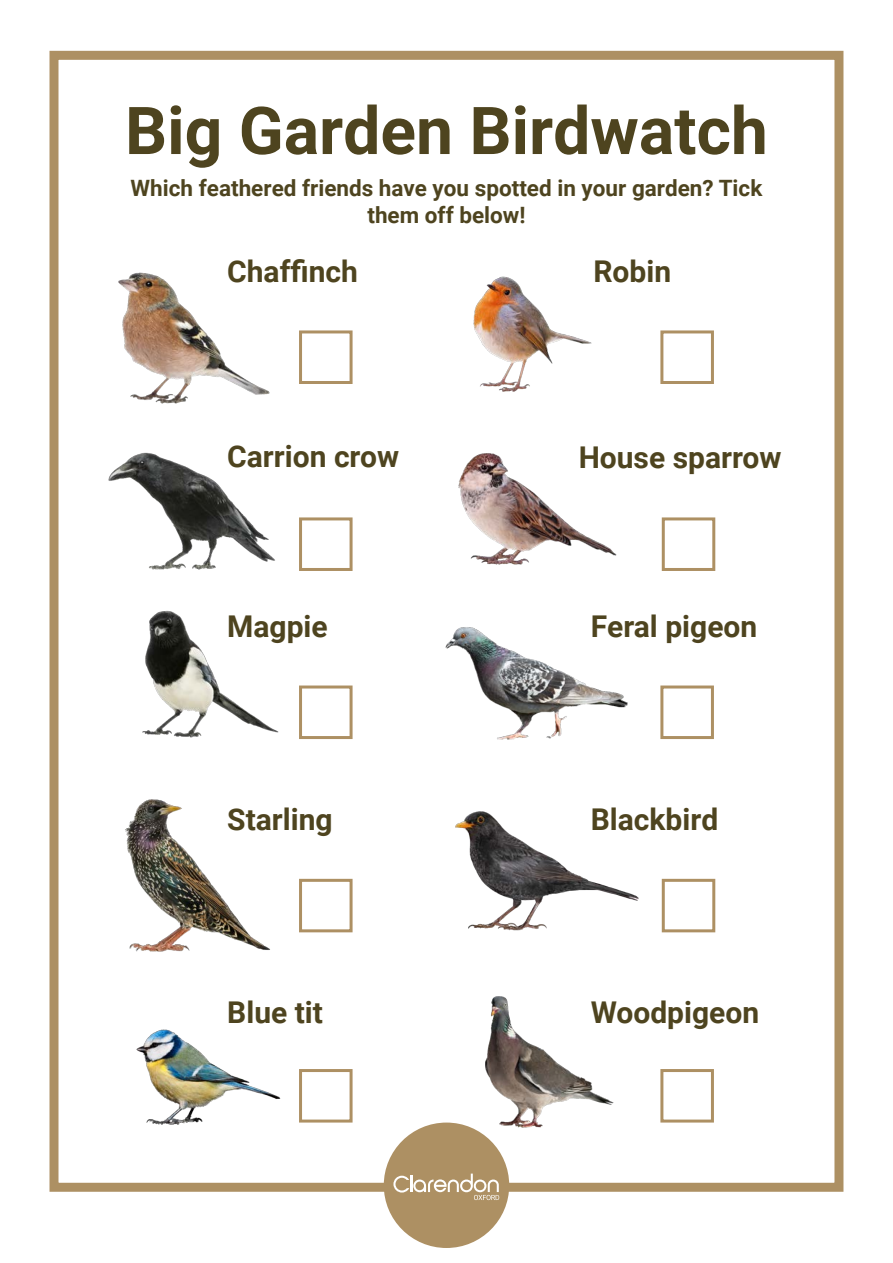
<style>
.page{position:relative;width:893px;height:1263px;background:#fff}
.page>*{position:absolute;margin:0;border:0;box-sizing:border-box;transform-origin:0 0}
.t1{font:700 66px "Roboto";color:#4e441f}
.t2{font:700 30px "Roboto";color:#4e441f}
.t3{font:700 22.5px/27px "Roboto";color:#4e441f;text-align:center}
</style>
<div class="page">
<div style="left:50px;top:51px;width:793px;height:1141px;border:9px solid #ad9063"></div>
<img style="left:118px;top:272px;width:152px;height:132px">
<img style="left:108px;top:452px;width:167px;height:118px">
<img style="left:142px;top:610px;width:137px;height:128px">
<img style="left:125px;top:799px;width:145px;height:153px">
<img style="left:136px;top:1029px;width:145px;height:96px">
<img style="left:445px;top:627px;width:183px;height:113px">
<img style="left:455px;top:811px;width:184px;height:120px">
<img style="left:473px;top:276px;width:119px;height:116px">
<img style="left:458px;top:453px;width:159px;height:112px">
<img style="left:482px;top:996px;width:132px;height:138px">
<div style="left:299px;top:330px;width:54px;height:54px;border:3px solid #ad9063"></div>
<div style="left:299px;top:517px;width:54px;height:54px;border:3px solid #ad9063"></div>
<div style="left:299px;top:685px;width:54px;height:54px;border:3px solid #ad9063"></div>
<div style="left:299px;top:879px;width:54px;height:53px;border:3px solid #ad9063"></div>
<div style="left:299px;top:1069px;width:54px;height:53px;border:3px solid #ad9063"></div>
<div style="left:660px;top:330px;width:54px;height:54px;border:3px solid #ad9063"></div>
<div style="left:662px;top:517px;width:53px;height:54px;border:3px solid #ad9063"></div>
<div style="left:660px;top:685px;width:54px;height:54px;border:3px solid #ad9063"></div>
<div style="left:662px;top:879px;width:53px;height:53px;border:3px solid #ad9063"></div>
<div style="left:660px;top:1069px;width:54px;height:53px;border:3px solid #ad9063"></div>
<div style="left:384px;top:1122px;width:125px;height:126px;background:#ad9063;border-radius:50%"></div>
<svg style="left:393px;top:1173px;width:106px;height:27px"></svg>
<p class="t1" style="left:125px;top:84px;width:644px">Big Garden Birdwatch</p>
<p class="t3" style="left:131px;top:174px;width:633px">Which feathered friends have you spotted in your garden? Tick them off below!</p>
<p class="t2" style="left:227px;top:250px;width:132px">Chaffinch</p>
<p class="t2" style="left:593px;top:251px;width:79px">Robin</p>
<p class="t2" style="left:227px;top:435px;width:173px">Carrion crow</p>
<p class="t2" style="left:579px;top:436px;width:204px">House sparrow</p>
<p class="t2" style="left:227px;top:605px;width:102px">Magpie</p>
<p class="t2" style="left:591px;top:605px;width:168px">Feral pigeon</p>
<p class="t2" style="left:227px;top:798px;width:107px">Starling</p>
<p class="t2" style="left:591px;top:798px;width:129px">Blackbird</p>
<p class="t2" style="left:227px;top:991px;width:97px">Blue tit</p>
<p class="t2" style="left:591px;top:991px;width:170px">Woodpigeon</p>
</div>
